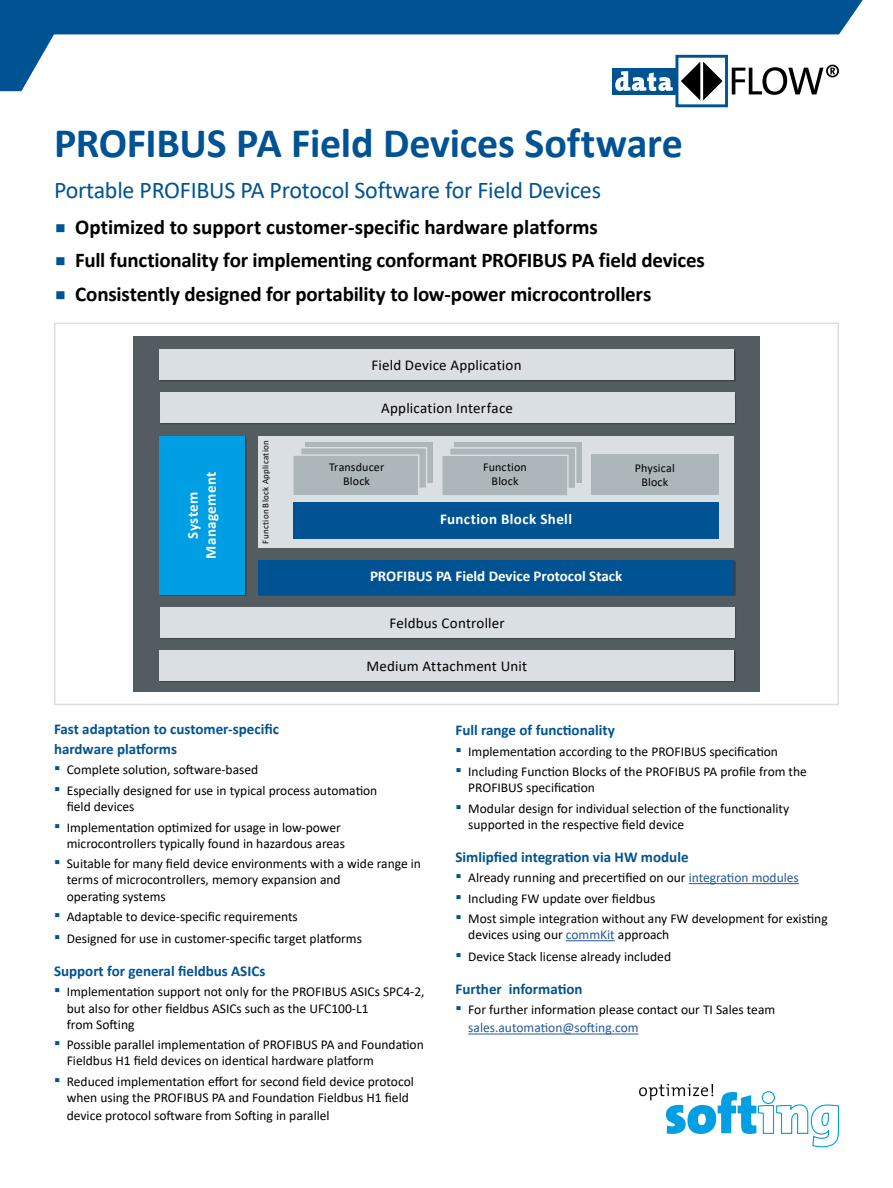
<style>
.page{position:relative;width:893px;height:1188px;background:#fff}
.page>*{position:absolute;margin:0;border:0;box-sizing:border-box;transform-origin:0 0}
.t1{font:700 42px "Calibri";letter-spacing:-.005em;color:#005392}
.t2{font:24px "Calibri";letter-spacing:-.01em;color:#005392}
.t3{font:700 21px "Calibri";letter-spacing:-.01em;color:#000}
.t4{font:700 15px/19.8px "Calibri";color:#005392}
.t5{font:15px "Calibri";letter-spacing:.015em;color:#000}
.t6{font:700 15px/18px "Calibri";letter-spacing:.01em;color:#fff;text-align:center}
.t7{font:13.5px/16.2px "Calibri";color:#000}
.t8{font:12px/14.4px "Calibri";letter-spacing:.015em;color:#000;text-align:center}
.t9{font:9px "Calibri";letter-spacing:.03em;color:#000}
.t10{font:7.8px "Calibri";letter-spacing:.03em;color:#000}
.s1{font-size:36px;color:#005392}
.s2{font-weight:700;font-size:18px;color:#005392}
.s3{color:#22599b}
</style>
<div class="page">
<svg style="left:0;top:0;width:863px;height:91px"></svg>
<svg style="left:639px;top:1084px;width:200px;height:63px"></svg>
<div style="left:612px;top:68px;width:65px;height:26px;background:#005392"></div>
<div style="left:675px;top:55px;width:53px;height:52px;border:3px solid #005392"></div>
<svg style="left:732px;top:65px;width:107px;height:30px"></svg>
<svg style="left:681px;top:62px;width:42px;height:38px"></svg>
<svg style="left:615px;top:71px;width:58px;height:20px"></svg>
<hr style="left:689px;top:883px;width:110px;height:1px;background:#22599b">
<hr style="left:566px;top:940px;width:49px;height:1px;background:#22599b">
<hr style="left:468px;top:1034px;width:171px;height:1px;background:#22599b">
<div style="left:54px;top:323px;width:785px;height:382px;border:2px solid #dadfe3"></div>
<div style="left:133px;top:336px;width:627px;height:356px;background:#525c61"></div>
<div style="left:159px;top:350px;width:577px;height:32px;background:#3e4549"></div>
<div style="left:159px;top:350px;width:575px;height:30px;background:#dadfe3"></div>
<div style="left:258px;top:436px;width:476px;height:112px;background:#dadfe3"></div>
<div style="left:259px;top:560px;width:477px;height:36px;background:#000;opacity:.3"></div>
<div style="left:258px;top:560px;width:476px;height:34px;background:#005392"></div>
<div style="left:293px;top:503px;width:426px;height:36px;background:#005392"></div>
<div style="left:160px;top:436px;width:87px;height:160px;background:#000;opacity:.3"></div>
<div style="left:159px;top:436px;width:86px;height:158px;background:#009ee3"></div>
<div style="left:160px;top:393px;width:576px;height:32px;background:#3e4549"></div>
<div style="left:160px;top:393px;width:575px;height:30px;background:#dadfe3"></div>
<div style="left:160px;top:607px;width:576px;height:32px;background:#3e4549"></div>
<div style="left:160px;top:607px;width:575px;height:31px;background:#dadfe3"></div>
<div style="left:160px;top:650px;width:576px;height:32px;background:#3a4144"></div>
<div style="left:159px;top:650px;width:575px;height:31px;background:#dadfe3"></div>
<div style="left:591px;top:454px;width:128px;height:41px;background:#acb6bb"></div>
<div style="left:455px;top:442px;width:127px;height:41px;background:#acb6bb"></div>
<div style="left:449px;top:447px;width:127px;height:42px;background:linear-gradient(to right,#acb6bb,#acb6bb);border:2px solid #dadfe3"></div>
<div style="left:441px;top:455px;width:128px;height:42px;background:#acb6bb;border:2px solid #dadfe3"></div>
<div style="left:305px;top:442px;width:128px;height:41px;background:#acb6bb"></div>
<div style="left:300px;top:447px;width:127px;height:42px;background:#acb6bb;border:2px solid #dadfe3"></div>
<div style="left:292px;top:454px;width:127px;height:42px;background:#acb6bb;border:2px solid #dadfe3"></div>
<h1 class="t1" style="left:54px;top:113px;width:630px">PROFIBUS PA Field Devices Software</h1>
<h2 class="t2" style="left:54px;top:173px;width:549px">Portable PROFIBUS PA Protocol Software for Field Devices</h2>
<h3 class="t3" style="left:54px;top:212px;width:545px"><span class="s1">▪</span> Optimized to support customer-specific hardware platforms</h3>
<h3 class="t3" style="left:54px;top:246px;width:652px"><span class="s1">▪</span> Full functionality for implementing conformant PROFIBUS PA field devices</h3>
<h3 class="t3" style="left:54px;top:279px;width:599px"><span class="s1">▪</span> Consistently designed for portability to low-power microcontrollers</h3>
<p class="t5" style="left:371px;top:355px;width:152px">Field Device Application</p>
<p class="t6" style="left:184px;top:559px;width:88px;rotate:-90deg">System<br>Management</p>
<p class="t9" style="left:259px;top:544px;width:105px;rotate:-90deg">Function Block Application</p>
<p class="t5" style="left:381px;top:398px;width:133px">Application Interface</p>
<p class="t10" style="left:411px;top:404px;width:86px">Anwendungsschnittstelle</p>
<p class="t8" style="left:329px;top:459px;width:57px">Transducer<br>Block</p>
<p class="t8" style="left:483px;top:459px;width:45px">Function<br>Block</p>
<p class="t6" style="left:440px;top:510px;width:134px">Function Block Shell</p>
<p class="t8" style="left:635px;top:460px;width:41px">Physical<br>Block</p>
<p class="t6" style="left:370px;top:566px;width:254px">PROFIBUS PA Field Device Protocol Stack</p>
<p class="t5" style="left:389px;top:613px;width:117px">Feldbus Controller</p>
<p class="t5" style="left:366px;top:656px;width:162px">Medium Attachment Unit</p>
<p class="t4" style="left:54px;top:719px;width:227px">Fast adaptation to customer-specific hardware platforms</p>
<p class="t7" style="left:54px;top:762px;width:206px"><span class="s2">▪</span> Complete solution, software-based</p>
<p class="t7" style="left:67px;top:782px;width:312px;text-indent:-13px"><span class="s2">▪</span> Especially designed for use in typical process automation field devices</p>
<p class="t7" style="left:67px;top:819px;width:280px;text-indent:-13px"><span class="s2">▪</span> Implementation optimized for usage in low-power microcontrollers typically found in hazardous areas</p>
<p class="t7" style="left:67px;top:855px;width:356px;text-indent:-13px"><span class="s2">▪</span> Suitable for many field device environments with a wide range in terms of microcontrollers, memory expansion and<br>operating systems</p>
<p class="t7" style="left:54px;top:908px;width:245px"><span class="s2">▪</span> Adaptable to device-specific requirements</p>
<p class="t7" style="left:54px;top:930px;width:309px"><span class="s2">▪</span> Designed for use in customer-specific target platforms</p>
<p class="t4" style="left:54px;top:961px;width:213px">Support for general fieldbus ASICs</p>
<p class="t7" style="left:67px;top:983px;width:359px;text-indent:-13px"><span class="s2">▪</span> Implementation support not only for the PROFIBUS ASICs SPC4-2, but also for other fieldbus ASICs such as the UFC100-L1<br>from Softing</p>
<p class="t7" style="left:67px;top:1036px;width:358px;text-indent:-13px"><span class="s2">▪</span> Possible parallel implementation of PROFIBUS PA and Foundation<br>Fieldbus H1 field devices on identical hardware platform</p>
<p class="t7" style="left:54px;top:1073px;width:361px;text-align:center"><span class="s2">▪</span> Reduced implementation effort for second field device protocol when using the PROFIBUS PA and Foundation Fieldbus H1 field</p>
<p class="t7" style="left:67px;top:1107px;width:264px">device protocol software from Softing in parallel</p>
<p class="t4" style="left:455px;top:720px;width:161px">Full range of functionality</p>
<p class="t7" style="left:455px;top:743px;width:324px"><span class="s2">▪</span> Implementation according to the PROFIBUS specification</p>
<p class="t7" style="left:468px;top:763px;width:340px;text-indent:-13px"><span class="s2">▪</span> Including Function Blocks of the PROFIBUS PA profile from the<br>PROFIBUS specification</p>
<p class="t7" style="left:468px;top:800px;width:322px;text-indent:-13px"><span class="s2">▪</span> Modular design for individual selection of the functionality supported in the respective field device</p>
<p class="t4" style="left:455px;top:847px;width:235px">Simlipfied integration via HW module</p>
<p class="t7" style="left:455px;top:869px;width:345px"><span class="s2">▪</span> Already running and precertified on our <span class="s3">integration modules</span></p>
<p class="t7" style="left:455px;top:890px;width:201px"><span class="s2">▪</span> Including FW update over fieldbus</p>
<p class="t7" style="left:468px;top:910px;width:361px;text-indent:-13px"><span class="s2">▪</span> Most simple integration without any FW development for existing devices using our <span class="s3">commKit</span> approach</p>
<p class="t7" style="left:455px;top:949px;width:217px"><span class="s2">▪</span> Device Stack license already included</p>
<p class="t4" style="left:455px;top:979px;width:129px">Further information</p>
<p class="t7" style="left:468px;top:1001px;width:308px;line-height:18px;text-indent:-13px"><span class="s2">▪</span> For further information please contact our TI Sales team <span class="s3">sales.automation@softing.com</span></p>
</div>
